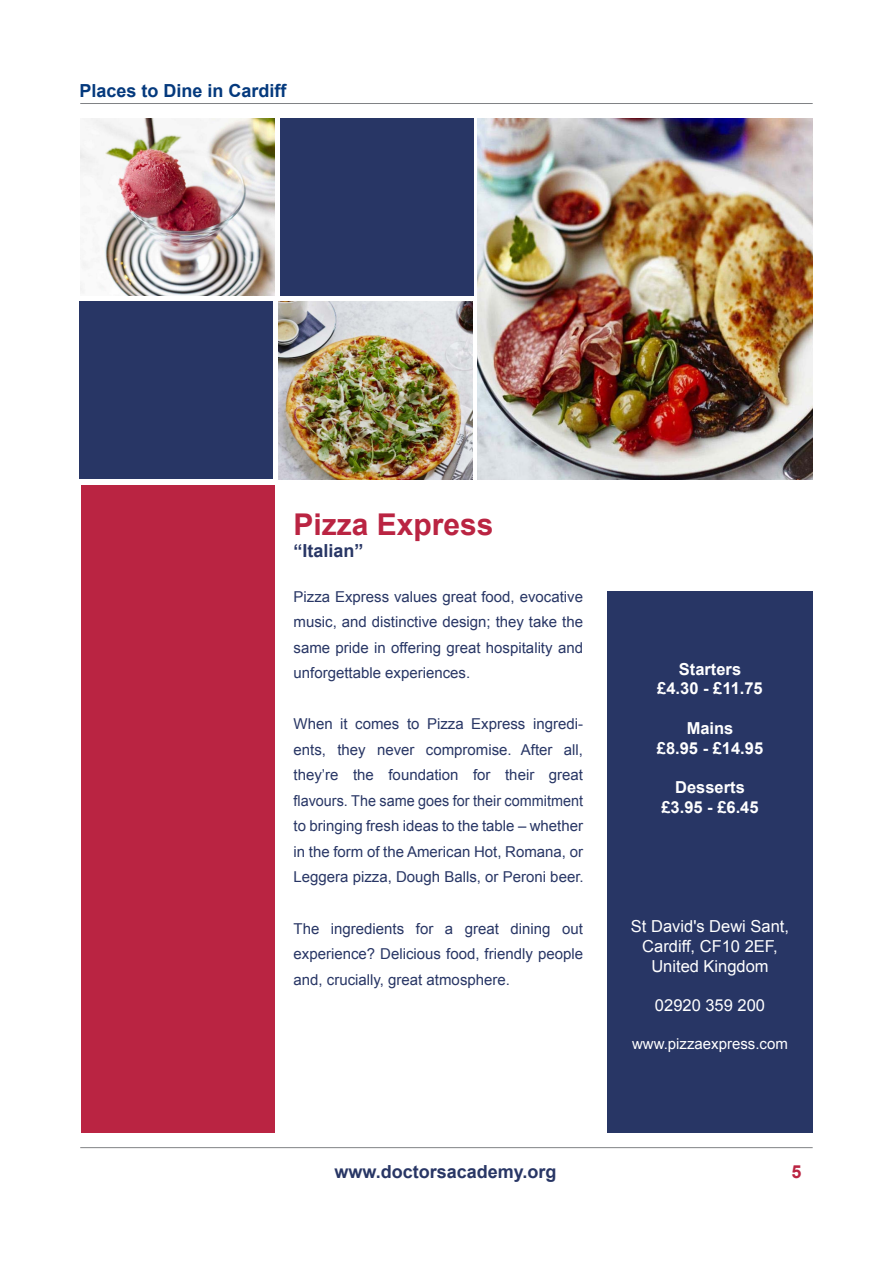
<style>
.page{position:relative;width:893px;height:1263px;background:#fff}
.page>*{position:absolute;margin:0;border:0;box-sizing:border-box;transform-origin:0 0}
.t1{font:700 30px "Arial";color:#ba2442}
.t2{font:700 18px "Arial";color:#283665}
.t3{font:700 18px "Arial";color:#04397d}
.t4{font:700 18px "Arial";color:#ba2442}
.t5{font:16.5px/19.8px "Arial";color:#fff;text-align:center}
.t6{font:700 16.5px/19.8px "Arial";color:#fff;text-align:center}
.t7{font:15px/25.5px "Arial";color:#283665;text-align:justify}
.t8{font:15px "Arial";color:#fff}
</style>
<div class="page">
<img style="left:80px;top:118px;width:194px;height:178px">
<div style="left:280px;top:118px;width:193px;height:178px;background:#283665"></div>
<div style="left:80px;top:301px;width:193px;height:178px;background:#283665"></div>
<img style="left:279px;top:301px;width:194px;height:178px">
<hr style="left:80px;top:103px;width:733px;height:1px;background:#808285">
<hr style="left:80px;top:1147px;width:733px;height:1px;background:#808285">
<div style="left:81px;top:486px;width:193px;height:647px;background:#ba2442"></div>
<div style="left:607px;top:591px;width:206px;height:542px;background:#283665"></div>
<img style="left:478px;top:118px;width:335px;height:361px">
<p class="t3" style="left:80px;top:78px;width:209px">Places to Dine in Cardiff</p>
<h1 class="t1" style="left:294px;top:505px;width:202px">Pizza Express</h1>
<p class="t2" style="left:294px;top:538px;width:72px">“Italian”</p>
<p class="t7" style="left:293px;top:584px;width:291px">Pizza Express values great food, evocative music, and distinctive design; they take the same pride in offering great hospitality and unforgettable experiences.</p>
<p class="t7" style="left:293px;top:712px;width:292px">When it comes to Pizza Express ingredi&shy;ents, they never compromise. After all, they’re the foundation for their great flavours. The same goes for their commitment to bringing fresh ideas to the table – whether in the form of the American Hot, Romana, or Leggera pizza, Dough Balls, or Peroni beer.</p>
<p class="t7" style="left:293px;top:916px;width:291px">The ingredients for a great dining out experience? Delicious food, friendly people and, crucially, great atmosphere.</p>
<p class="t6" style="left:657px;top:659px;width:107px">Starters £4.30 - £11.75</p>
<p class="t6" style="left:657px;top:719px;width:108px">Mains<br>£8.95 - £14.95</p>
<p class="t6" style="left:661px;top:778px;width:99px">Desserts £3.95 - £6.45</p>
<p class="t5" style="left:631px;top:916px;width:160px">St David's Dewi Sant,<br>Cardiff, CF10 2EF,<br>United Kingdom</p>
<p class="t5" style="left:655px;top:996px;width:112px">02920 359 200</p>
<p class="t8" style="left:632px;top:1034px;width:157px">www.pizzaexpress.com</p>
<p class="t2" style="left:334px;top:1159px;width:224px">www.doctorsacademy.org</p>
<p class="t4" style="left:791px;top:1159px;width:12px">5</p>
</div>
